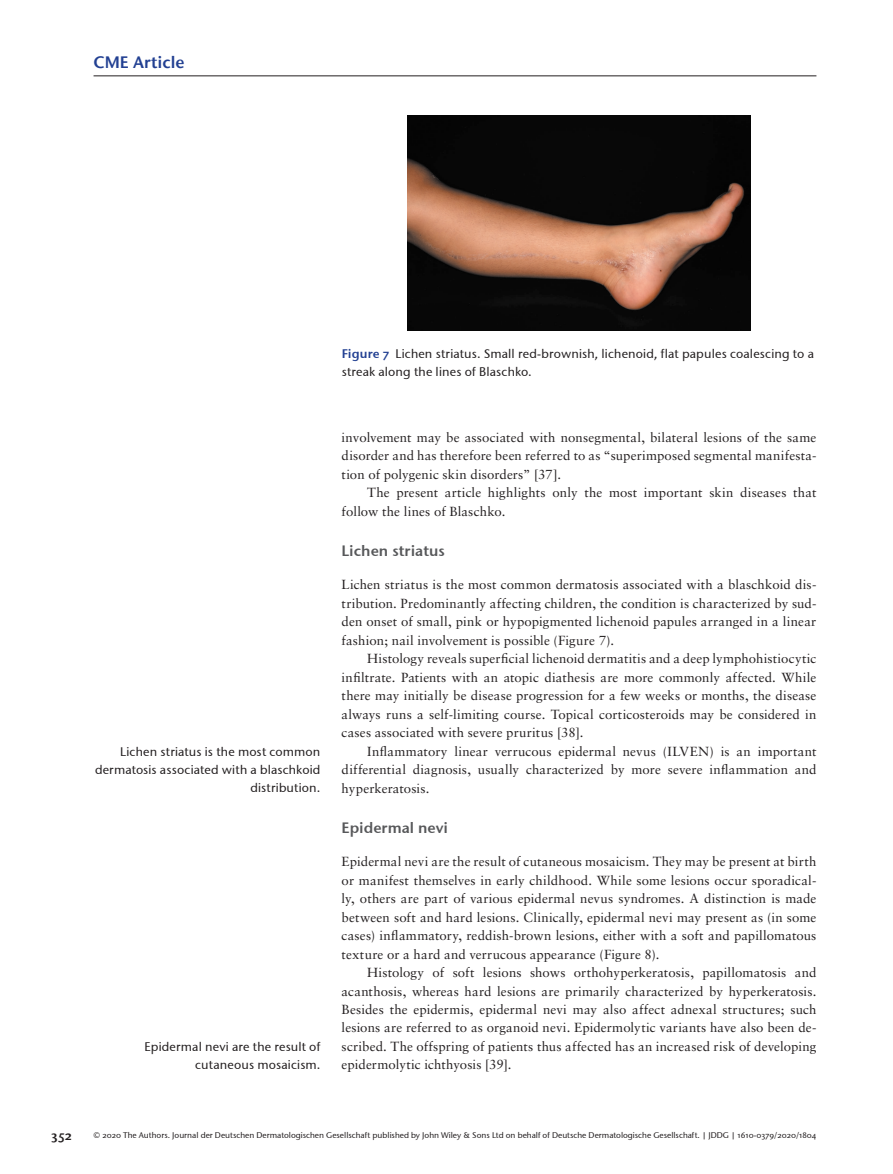
<style>
.page{position:relative;width:893px;height:1174px;background:#fff}
.page>*{position:absolute;margin:0;border:0;box-sizing:border-box;transform-origin:0 0}
.t1{font:16.5px "Stone Sans ITC Semi";color:#224092}
.t2{font:15px "Stone Sans Sem OSITCTT Semi";color:#57585a}
.t3{font:13.2px/18.5px "Sabon";letter-spacing:.01em;color:#231f20;text-align:justify}
.t4{font:13.2px "Stone Sans Sem OSITCTT Semi";color:#231f20}
.t5{font:12.45px/18.5px "Stone Sans OSITCTT Medium";letter-spacing:.015em;color:#231f20;text-align:right}
.t6{font:8.25px "Stone Sans OSITCTT Medium";color:#231f20}
.s1{font-family:"Stone Sans Sem OSITCTT Semi";color:#224092}
</style>
<div class="page">
<hr style="left:94px;top:76px;width:722px;height:1px;background:#231f20">
<img style="left:408px;top:115px;width:342px;height:216px">
<p class="t1" style="left:94px;top:52px;width:92px">CME Article</p>
<p class="t5" style="left:95px;top:742px;width:227px">Lichen striatus is the most common dermatosis associated with a blaschkoid distribution.</p>
<p class="t5" style="left:145px;top:1037px;width:177px">Epidermal nevi are the result of cutaneous mosaicism.</p>
<p class="t5" style="left:342px;top:344px;width:474px;text-align:left"><span class="s1">Figure 7</span> Lichen striatus. Small red-brownish, lichenoid, flat papules coalescing to a streak along the lines of Blaschko.</p>
<p class="t3" style="left:342px;top:428px;width:476px">involvement may be associated with nonsegmental, bilateral lesions of the same disorder and has therefore been referred to as “superimposed segmental manifesta&shy;tion of polygenic skin disorders” [37].</p>
<p class="t3" style="left:342px;top:483px;width:476px;text-indent:26px">The present article highlights only the most important skin diseases that follow the lines of Blaschko.</p>
<p class="t2" style="left:342px;top:541px;width:105px">Lichen striatus</p>
<p class="t3" style="left:342px;top:575px;width:476px">Lichen striatus is the most common dermatosis associated with a blaschkoid dis&shy;tribution. Predominantly affecting children, the condition is characterized by sud&shy;den onset of small, pink or hypopigmented lichenoid papules arranged in a linear fashion; nail involvement is possible (Figure 7).</p>
<p class="t3" style="left:342px;top:649px;width:476px;text-indent:26px">Histology reveals superficial lichenoid dermatitis and a deep lymphohistiocytic infiltrate. Patients with an atopic diathesis are more commonly affected. While there may initially be disease progression for a few weeks or months, the disease always runs a self-limiting course. Topical corticosteroids may be considered in cases associated with severe pruritus [38].</p>
<p class="t3" style="left:342px;top:741px;width:476px;text-indent:26px">Inflammatory linear verrucous epidermal nevus (ILVEN) is an important differential diagnosis, usually characterized by more severe inflammation and hyperkeratosis.</p>
<p class="t2" style="left:342px;top:818px;width:108px">Epidermal nevi</p>
<p class="t3" style="left:342px;top:852px;width:476px">Epidermal nevi are the result of cutaneous mosaicism. They may be present at birth or manifest themselves in early childhood. While some lesions occur sporadical&shy;ly, others are part of various epidermal nevus syndromes. A distinction is made between soft and hard lesions. Clinically, epidermal nevi may present as (in some cases) inflammatory, reddish-brown lesions, either with a soft and papillomatous texture or a hard and verrucous appearance (Figure 8).</p>
<p class="t3" style="left:342px;top:963px;width:476px;text-indent:26px">Histology of soft lesions shows orthohyperkeratosis, papillomatosis and acanthosis, whereas hard lesions are primarily characterized by hyperkeratosis.<br>Besides the epidermis, epidermal nevi may also affect adnexal structures; such lesions are referred to as organoid nevi. Epidermolytic variants have also been de&shy;scribed. The offspring of patients thus affected has an increased risk of developing epidermolytic ichthyosis [39].</p>
<p class="t4" style="left:51px;top:1126px;width:23px">352</p>
<p class="t6" style="left:94px;top:1130px;width:724px">© 2020 The Authors. Journal der Deutschen Dermatologischen Gesellschaft published by John Wiley &amp; Sons Ltd on behalf of Deutsche Dermatologische Gesellschaft. | JDDG | 1610-0379/2020/1804</p>
</div>
